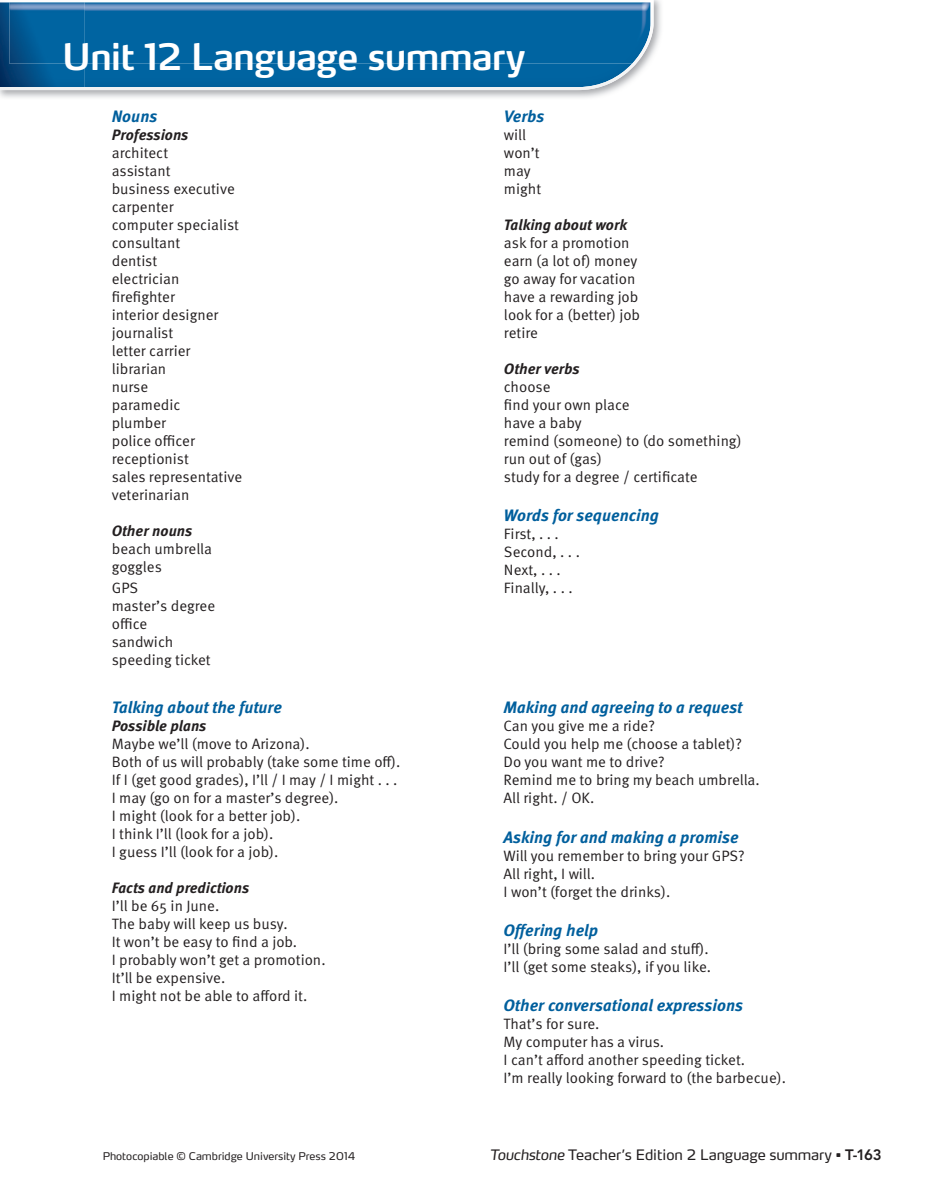
<style>
.page{position:relative;width:944px;height:1201px;background:#fff}
.page>*{position:absolute;margin:0;border:0;box-sizing:border-box;transform-origin:0 0}
.t1{font:600 36px "Max OT";letter-spacing:-.03em;color:#fff}
.t2{font:italic 700 16.5px "Meta OT";color:#005f9d}
.t3{font:15px/18px "Meta OT";color:#231f20}
.t4{font:italic 700 15px "Meta OT";color:#231f20}
.t5{font:14.25px "Max OT";letter-spacing:-.005em;color:#231f20}
.t6{font:10.5px "Max OT";color:#231f20}
.s1{font-style:italic}
.s2{font-weight:600}
.s3{font-family:"Avenir LT Std";font-weight:800;font-size:15px}
</style>
<div class="page">
<img style="left:0;top:2px;width:636px;height:88px">
<img style="left:9px;top:2px;width:644px;height:62px">
<h1 class="t1" style="left:62px;top:34px;width:465px">Unit 12 Language summary</h1>
<p class="t2" style="left:112px;top:106px;width:47px">Nouns</p>
<p class="t4" style="left:112px;top:125px;width:78px">Professions</p>
<p class="t3" style="left:112px;top:144px;width:132px">architect<br>assistant<br>business executive carpenter<br>computer specialist consultant<br>dentist<br>electrician firefighter<br>interior designer journalist<br>letter carrier librarian<br>nurse<br>paramedic<br>plumber<br>police officer receptionist<br>sales representative veterinarian</p>
<p class="t4" style="left:112px;top:521px;width:82px">Other nouns</p>
<p class="t3" style="left:112px;top:540px;width:102px">beach umbrella goggles</p>
<p class="t3" style="left:112px;top:579px;width:105px">GPS<br>master’s degree office<br>sandwich speeding ticket</p>
<p class="t2" style="left:112px;top:697px;width:172px">Talking about the future</p>
<p class="t4" style="left:112px;top:716px;width:96px">Possible plans</p>
<p class="t3" style="left:112px;top:735px;width:290px">Maybe we’ll (move to Arizona).<br>Both of us will probably (take some time off).<br>If I (get good grades), I’ll / I may / I might . . .<br>I may (go on for a master’s degree).<br>I might (look for a better job).<br>I think I’ll (look for a job).<br>I guess I’ll (look for a job).</p>
<p class="t4" style="left:112px;top:878px;width:139px">Facts and predictions</p>
<p class="t3" style="left:112px;top:897px;width:215px">I’ll be 65 in June.<br>The baby will keep us busy.<br>It won’t be easy to find a job.<br>I probably won’t get a promotion.<br>It’ll be expensive.<br>I might not be able to afford it.</p>
<p class="t2" style="left:504px;top:106px;width:42px">Verbs</p>
<p class="t3" style="left:504px;top:126px;width:39px">will won’t may might</p>
<p class="t4" style="left:504px;top:215px;width:125px">Talking about work</p>
<p class="t3" style="left:504px;top:234px;width:138px">ask for a promotion earn (a lot of) money go away for vacation have a rewarding job look for a (better) job retire</p>
<p class="t4" style="left:504px;top:359px;width:77px">Other verbs</p>
<p class="t3" style="left:504px;top:378px;width:239px">choose<br>find your own place<br>have a baby<br>remind (someone) to (do something) run out of (gas)<br>study for a degree / certificate</p>
<p class="t2" style="left:504px;top:505px;width:156px">Words for sequencing</p>
<p class="t3" style="left:504px;top:525px;width:77px">First, . . .<br>Second, . . .<br>Next, . . .<br>Finally, . . .</p>
<p class="t2" style="left:503px;top:697px;width:240px">Making and agreeing to a request</p>
<p class="t3" style="left:503px;top:717px;width:258px">Can you give me a ride?<br>Could you help me (choose a tablet)?<br>Do you want me to drive?<br>Remind me to bring my beach umbrella.<br>All right. / OK.</p>
<p class="t2" style="left:503px;top:826px;width:236px">Asking for and making a promise</p>
<p class="t3" style="left:503px;top:846px;width:243px">Will you remember to bring your GPS?<br>All right, I will.<br>I won’t (forget the drinks).</p>
<p class="t2" style="left:503px;top:919px;width:96px">Offering help</p>
<p class="t3" style="left:503px;top:939px;width:209px">I’ll (bring some salad and stuff).<br>I’ll (get some steaks), if you like.</p>
<p class="t2" style="left:503px;top:995px;width:241px">Other conversational expressions</p>
<p class="t3" style="left:503px;top:1014px;width:284px">That’s for sure.<br>My computer has a virus.<br>I can’t afford another speeding ticket.<br>I’m really looking forward to (the barbecue).</p>
<p class="t6" style="left:103px;top:1148px;width:254px">Photocopiable © Cambridge University Press 2014</p>
<p class="t5" style="left:489px;top:1145px;width:393px"><span class="s1">Touchstone</span> Teacher’s Edition 2 Language summary <span class="s2">•</span> <span class="s3">T-163</span></p>
</div>
